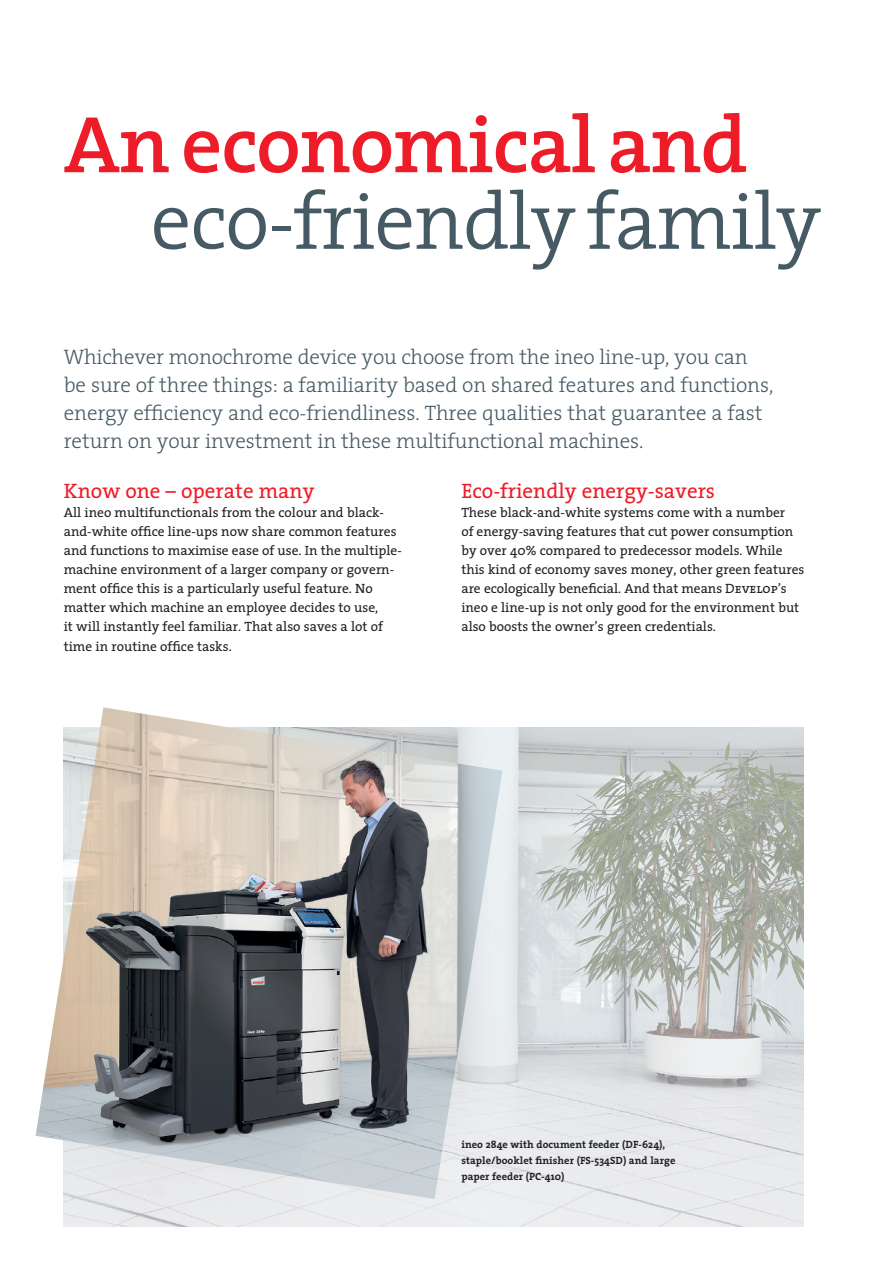
<style>
.page{position:relative;width:893px;height:1263px;background:#fff}
.page>*{position:absolute;margin:0;border:0;box-sizing:border-box;transform-origin:0 0}
.t1{font:300 81px "The Serif";letter-spacing:-.015em;color:#465a64}
.t2{font:600 81px "The Serif";letter-spacing:-.015em;color:#ee1c28}
.t3{font:300 21px/28px "The Serif";letter-spacing:-.005em;color:#465a64}
.t4{font:21px "The Serif";color:#ee1c28}
.t5{font:13.5px/19.2px "The Serif";color:#231f20}
.t6{font:700 10.5px/15.9px "The Serif";letter-spacing:.005em;color:#231f20}
.s1{font-family:"The Serif Caps"}
</style>
<div class="page">
<img style="left:64px;top:727px;width:740px;height:499px">
<img style="left:36px;top:707px;width:466px;height:492px">
<h1 class="t2" style="left:64px;top:93px;width:685px">An economical and</h1>
<h1 class="t1" style="left:151px;top:169px;width:672px">eco-friendly family</h1>
<p class="t3" style="left:64px;top:343px;width:711px">Whichever monochrome device you choose from the ineo line-up, you can be sure of three things: a familiarity based on shared features and functions, energy efficiency and eco-friendliness. Three qualities that guarantee a fast return on your investment in these multifunctional machines.</p>
<h2 class="t4" style="left:64px;top:477px;width:252px">Know one – operate many</h2>
<p class="t5" style="left:64px;top:503px;width:340px">All ineo multifunctionals from the colour and black&shy;and-white office line-ups now share common features and functions to maximise ease of use. In the multiple&shy;machine environment of a larger company or govern&shy;ment office this is a particularly useful feature. No matter which machine an employee decides to use,<br>it will instantly feel familiar. That also saves a lot of time in routine office tasks.</p>
<h2 class="t4" style="left:461px;top:477px;width:255px">Eco-friendly energy-savers</h2>
<p class="t5" style="left:461px;top:503px;width:345px">These black-and-white systems come with a number<br>of energy-saving features that cut power consumption by over 40% compared to predecessor models. While this kind of economy saves money, other green features are ecologically beneficial. And that means <span class="s1">Develop</span>’s ineo e line-up is not only good for the environment but also boosts the owner’s green credentials.</p>
<p class="t6" style="left:461px;top:1137px;width:216px">ineo 284e with document feeder (DF-624), staple/booklet finisher (FS-534SD) and large paper feeder (PC-410)</p>
</div>
